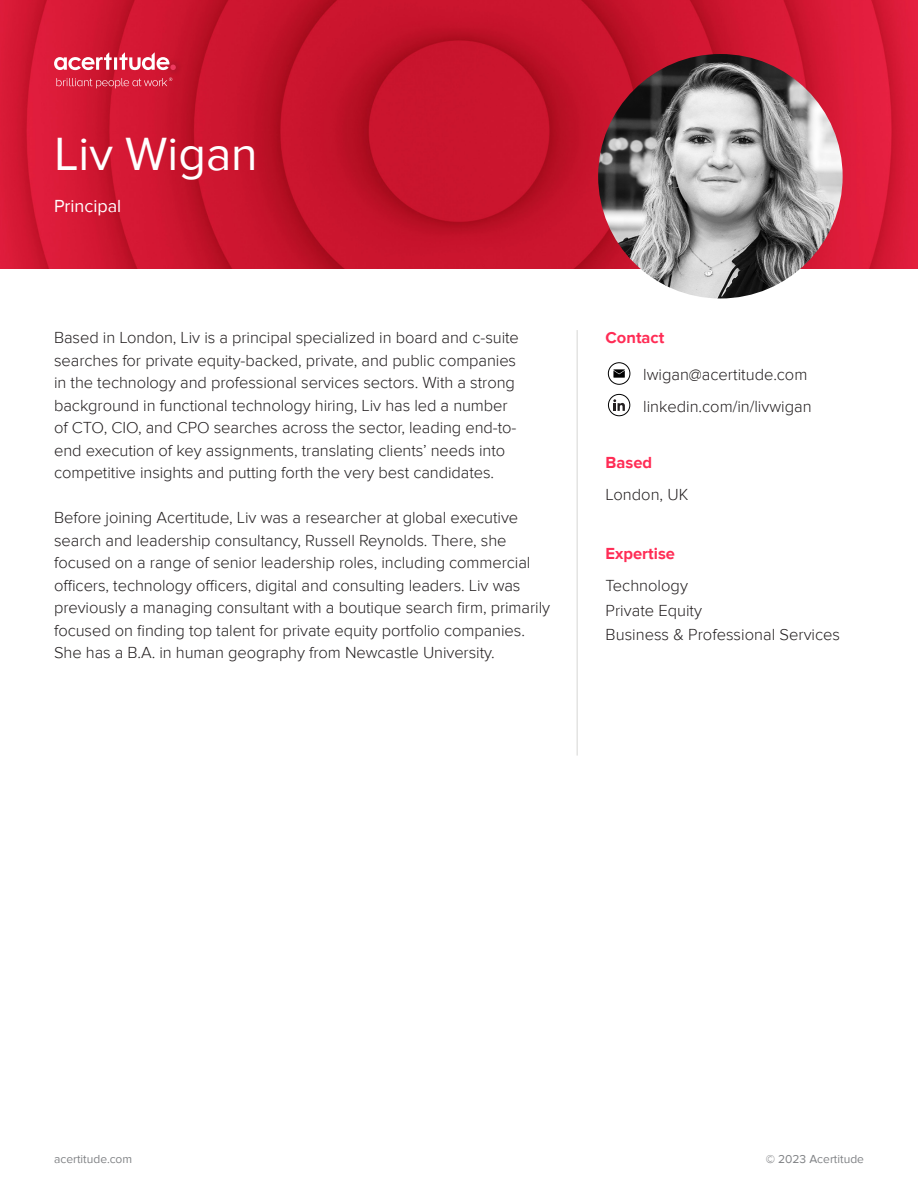
<style>
.page{position:relative;width:918px;height:1188px;background:#fff}
.page>*{position:absolute;margin:0;border:0;box-sizing:border-box;transform-origin:0 0}
.t1{font:48px "Proxima Nova";color:#fff}
.t2{font:18px "Proxima Nova";color:#fff}
.t3{font:300 16.5px/22.5px "Proxima Nova";letter-spacing:-.005em;color:#231f20}
.t4{font:700 16.5px "Proxima Nova";color:#ff2c55}
.t5{font:12px "Proxima Nova";color:#808285}
</style>
<div class="page">
<img style="left:0;top:0;width:918px;height:268px">
<div style="left:608px;top:394px;width:22px;height:22px;border:1px solid #000;border-radius:50%"></div>
<svg style="left:613px;top:399px;width:12px;height:12px"></svg>
<svg style="left:613px;top:369px;width:12px;height:9px"></svg>
<div style="left:608px;top:362px;width:22px;height:23px;border:1px solid #000;border-radius:50%"></div>
<div style="left:163px;top:57px;width:20px;height:20px;background:#c3132b"></div>
<svg style="left:54px;top:52px;width:122px;height:18px"></svg>
<svg style="left:56px;top:78px;width:116px;height:10px"></svg>
<img style="left:598px;top:54px;width:245px;height:244px;border-radius:122px">
<hr style="left:577px;top:330px;width:1px;height:426px;background:#d6d6d4">
<p class="t1" style="left:54px;top:126px;width:205px">Liv Wigan</p>
<p class="t2" style="left:54px;top:195px;width:69px">Principal</p>
<p class="t3" style="left:54px;top:327px;width:466px">Based in London, Liv is a principal specialized in board and c-suite searches for private equity-backed, private, and public companies in the technology and professional services sectors. With a strong background in functional technology hiring, Liv has led a number of CTO, CIO, and CPO searches across the sector, leading end-to&shy;end execution of key assignments, translating clients’ needs into competitive insights and putting forth the very best candidates.</p>
<p class="t3" style="left:54px;top:507px;width:498px">Before joining Acertitude, Liv was a researcher at global executive search and leadership consultancy, Russell Reynolds. There, she focused on a range of senior leadership roles, including commercial officers, technology officers, digital and consulting leaders. Liv was previously a managing consultant with a boutique search firm, primarily focused on finding top talent for private equity portfolio companies.<br>She has a B.A. in human geography from Newcastle University.</p>
<p class="t4" style="left:606px;top:328px;width:60px">Contact</p>
<p class="t3" style="left:643px;top:363px;width:166px">lwigan@acertitude.com</p>
<p class="t3" style="left:643px;top:395px;width:170px">linkedin.com/in/livwigan</p>
<p class="t4" style="left:606px;top:453px;width:48px">Based</p>
<p class="t3" style="left:606px;top:484px;width:84px">London, UK</p>
<p class="t4" style="left:606px;top:544px;width:71px">Expertise</p>
<p class="t3" style="left:606px;top:573px;width:236px;line-height:24.6px">Technology<br>Private Equity<br>Business &amp; Professional Services</p>
<p class="t5" style="left:54px;top:1152px;width:80px">acertitude.com</p>
<p class="t5" style="left:766px;top:1152px;width:100px">© 2023 Acertitude</p>
</div>
